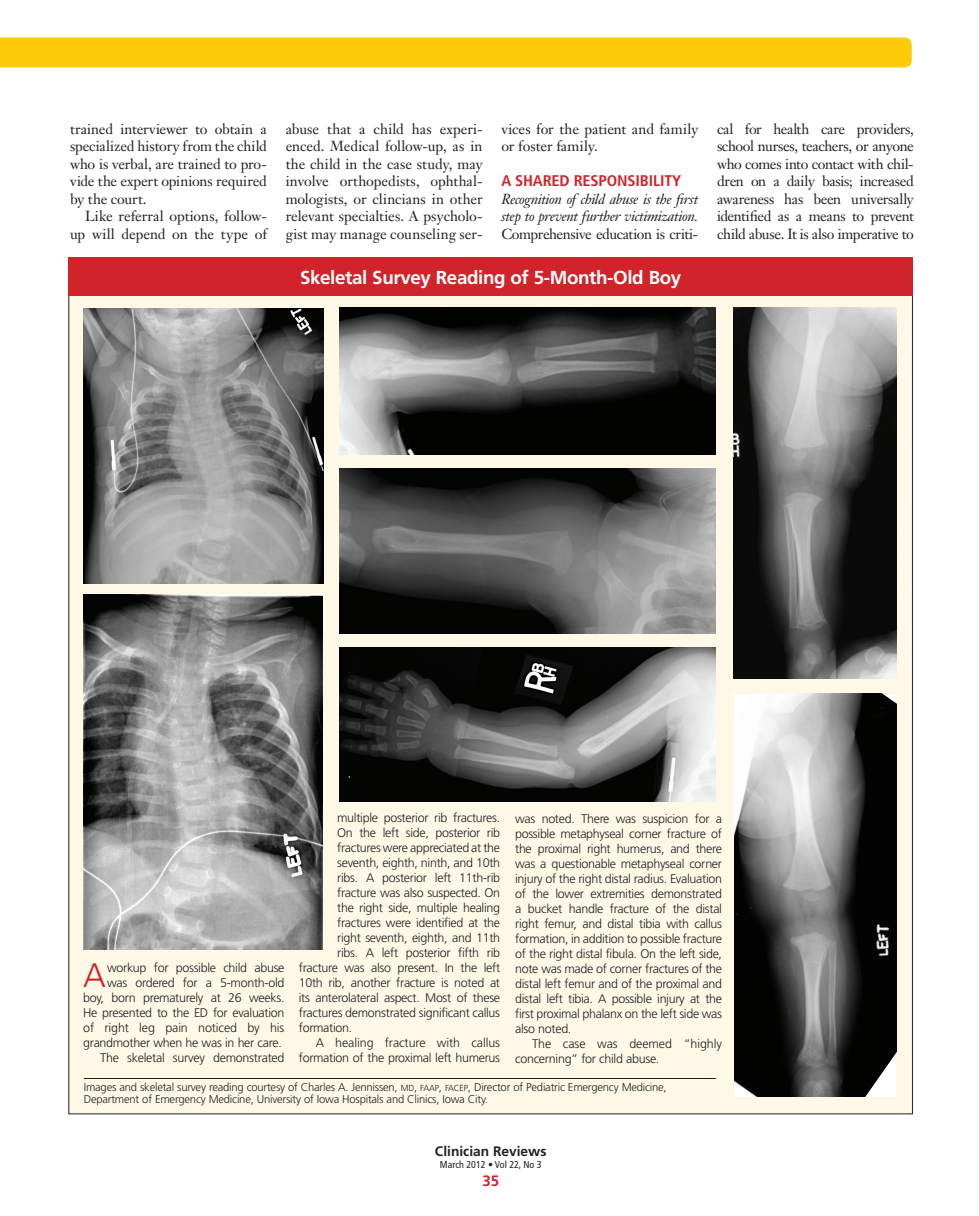
<style>
.page{position:relative;width:979px;height:1216px;background:#fff}
.page>*{position:absolute;margin:0;border:0;box-sizing:border-box;transform-origin:0 0}
.t1{font:300 34px "Frutiger LT Std";color:#d1232a}
.t2{font:700 18.75px "Frutiger LT Std";letter-spacing:-.02em;color:#fff}
.t3{font:700 condensed 15.5px "Frutiger LT Std";letter-spacing:-.01em;color:#d1232a;scale:1.05 1}
.t4{font:700 15px "Frutiger LT Std";color:#d1232a}
.t5{font:14.38px/17.5px "Janson Text LT Std";letter-spacing:-.01em;color:#231f20;text-align:justify}
.t6{font:italic 14.38px/17.5px "Janson Text LT Std";letter-spacing:-.02em;color:#231f20;text-align:justify}
.t7{font:700 13.75px "Frutiger LT Std";color:#231f20}
.t8{font:300 12.5px/15px "Frutiger LT Std";letter-spacing:-.025em;color:#231f20;text-align:right}
.t9{font:300 12.5px "Frutiger LT Std";letter-spacing:-.005em;color:#231f20}
.t10{font:300 11.25px/12.5px "Frutiger LT Std";letter-spacing:-.02em;color:#231f20}
.t11{font:condensed 10px "Frutiger LT Std";color:#231f20}
.s1{font-style:normal}
.s2{font-size:8.75px}
</style>
<div class="page">
<div style="left:0;top:38px;width:911px;height:30px;background:#feca0a"></div>
<div style="left:69px;top:258px;width:843px;height:856px;background:#fef9e7"></div>
<hr style="left:84px;top:1078px;width:632px;height:1px;background:#231f20">
<img style="left:735px;top:694px;width:161px;height:402px">
<img style="left:733px;top:308px;width:163px;height:370px">
<div style="left:69px;top:258px;width:844px;height:38px;background:#d1232a"></div>
<img style="left:340px;top:308px;width:375px;height:146px">
<img style="left:340px;top:469px;width:375px;height:164px">
<img style="left:340px;top:647px;width:376px;height:154px">
<img style="left:84px;top:308px;width:240px;height:276px">
<img style="left:84px;top:595px;width:239px;height:354px">
<p class="t5" style="left:70px;top:122px;width:198px">trained interviewer to obtain a</p>
<p class="t5" style="left:70px;top:139px;width:198px">specialized history from the child</p>
<p class="t5" style="left:70px;top:157px;width:198px">who is verbal, are trained to pro-</p>
<p class="t5" style="left:70px;top:174px;width:198px">vide the expert opinions required</p>
<p class="t5" style="left:70px;top:192px;width:78px">by the court.</p>
<p class="t5" style="left:85px;top:209px;width:183px">Like referral options, follow-</p>
<p class="t5" style="left:70px;top:227px;width:198px">up will depend on the type of</p>
<p class="t5" style="left:286px;top:122px;width:198px">abuse that a child has experi&shy;enced. Medical follow-up, as in the child in the case study, may involve orthopedists, ophthal&shy;mologists, or clincians in other relevant specialties. A psycholo&shy;gist may manage counseling ser-</p>
<p class="t5" style="left:501px;top:122px;width:198px">vices for the patient and family or foster family.</p>
<p class="t3" style="left:501px;top:175px;width:173px">A SHARED RESPONSIBILITY</p>
<p class="t6" style="left:501px;top:192px;width:198px">Recognition of child abuse is the first step to prevent further victimization.<br><span class="s1">Comprehensive education is criti-</span></p>
<p class="t2" style="left:300px;top:270px;width:383px">Skeletal Survey Reading of 5-Month-Old Boy</p>
<p class="t5" style="left:717px;top:122px;width:198px">cal for health care providers, school nurses, teachers, or anyone who comes into contact with chil&shy;dren on a daily basis; increased awareness has been universally identified as a means to prevent child abuse. It is also imperative to</p>
<p class="t8" style="left:83px;top:961px;width:203px">workup for possible child abuse<br>was ordered for a 5-month-old boy, born prematurely at 26 weeks.<br>He presented to the ED for evaluation of right leg pain noticed by his grandmother when he was in her care.<br>The skeletal survey demonstrated</p>
<p class="t1" style="left:83px;top:962px;width:24px">A</p>
<p class="t8" style="left:337px;top:811px;width:164px">multiple posterior rib fractures.</p>
<p class="t8" style="left:337px;top:826px;width:164px">On the left side, posterior rib</p>
<p class="t8" style="left:337px;top:841px;width:164px">fractures were appreciated at the</p>
<p class="t8" style="left:337px;top:856px;width:164px">seventh, eighth, ninth, and 10th</p>
<p class="t8" style="left:337px;top:871px;width:164px">ribs. A posterior left 11th-rib</p>
<p class="t8" style="left:337px;top:886px;width:164px">fracture was also suspected. On</p>
<p class="t8" style="left:337px;top:901px;width:164px">the right side, multiple healing</p>
<p class="t8" style="left:337px;top:916px;width:164px">fractures were identified at the</p>
<p class="t8" style="left:337px;top:931px;width:164px">right seventh, eighth, and 11th</p>
<p class="t8" style="left:337px;top:946px;width:164px">ribs. A left posterior fifth rib</p>
<p class="t8" style="left:299px;top:961px;width:203px">fracture was also present. In the left</p>
<p class="t8" style="left:299px;top:976px;width:203px">10th rib, another fracture is noted at</p>
<p class="t8" style="left:299px;top:991px;width:203px">its anterolateral aspect. Most of these</p>
<p class="t8" style="left:299px;top:1006px;width:203px">fractures demonstrated significant callus</p>
<p class="t8" style="left:299px;top:1021px;width:55px">formation.</p>
<p class="t8" style="left:316px;top:1036px;width:186px">A healing fracture with callus</p>
<p class="t8" style="left:299px;top:1051px;width:203px">formation of the proximal left humerus</p>
<p class="t8" style="left:515px;top:812px;width:208px">was noted. There was suspicion for a</p>
<p class="t8" style="left:515px;top:827px;width:208px">possible metaphyseal corner fracture of</p>
<p class="t8" style="left:515px;top:842px;width:208px">the proximal right humerus, and there</p>
<p class="t8" style="left:515px;top:857px;width:208px">was a questionable metaphyseal corner</p>
<p class="t8" style="left:515px;top:872px;width:208px">injury of the right distal radius. Evaluation</p>
<p class="t8" style="left:515px;top:887px;width:208px">of the lower extremities demonstrated</p>
<p class="t8" style="left:515px;top:902px;width:208px">a bucket handle fracture of the distal</p>
<p class="t8" style="left:515px;top:917px;width:208px">right femur, and distal tibia with callus</p>
<p class="t8" style="left:515px;top:932px;width:208px">formation, in addition to possible fracture</p>
<p class="t8" style="left:515px;top:947px;width:208px">of the right distal fibula. On the left side,</p>
<p class="t8" style="left:515px;top:962px;width:208px">note was made of corner fractures of the</p>
<p class="t8" style="left:515px;top:977px;width:208px">distal left femur and of the proximal and</p>
<p class="t8" style="left:515px;top:992px;width:208px">distal left tibia. A possible injury at the</p>
<p class="t8" style="left:515px;top:1007px;width:208px">first proximal phalanx on the left side was</p>
<p class="t8" style="left:515px;top:1022px;width:58px">also noted.</p>
<p class="t9" style="left:532px;top:1038px;width:192px">The case was deemed “highly</p>
<p class="t8" style="left:515px;top:1052px;width:146px">concerning” for child abuse.</p>
<p class="t10" style="left:84px;top:1081px;width:584px">Images and skeletal survey reading courtesy of Charles A. Jennissen, <span class="s2">MD</span>, <span class="s2">FAAP</span>, <span class="s2">FACEP</span>, Director of Pediatric Emergency Medicine,<br>Department of Emergency Medicine, University of Iowa Hospitals and Clinics, Iowa City.</p>
<p class="t7" style="left:435px;top:1146px;width:113px">Clinician Reviews</p>
<p class="t11" style="left:440px;top:1160px;width:103px">March 2012 • Vol 22, No 3</p>
<p class="t4" style="left:482px;top:1174px;width:18px">35</p>
</div>
